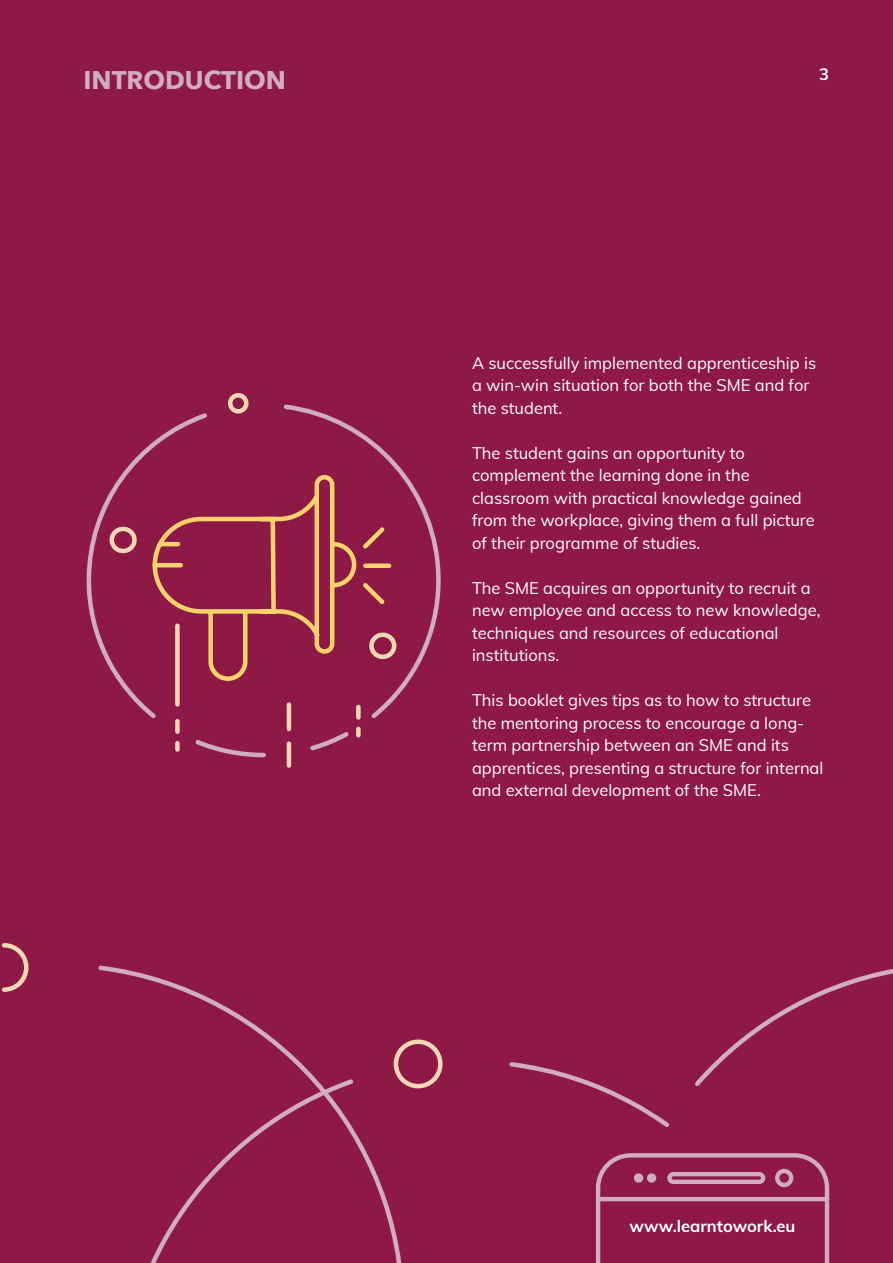
<style>
.page{position:relative;width:893px;height:1263px;background:#8e1946}
.page>*{position:absolute;margin:0;border:0;box-sizing:border-box;transform-origin:0 0}
.t1{font:700 25.5px "Avenir Next";color:#d0aec2}
.t2{font:16.5px/22.5px "Muli";color:#fff}
.t3{font:700 16.5px "Muli";color:#fff}
</style>
<div class="page">
<svg style="left:98px;top:965px;width:309px;height:94px"></svg>
<svg style="left:1px;top:943px;width:28px;height:49px"></svg>
<svg style="left:150px;top:1059px;width:458px;height:204px"></svg>
<div style="left:394px;top:1039px;width:49px;height:49px;border:4px solid #f2d9b5;border-radius:50%"></div>
<svg style="left:608px;top:969px;width:285px;height:294px"></svg>
<svg style="left:86px;top:402px;width:355px;height:357px"></svg>
<div style="left:228px;top:393px;width:20px;height:21px;border:4px solid #f2d8b5;border-radius:50%"></div>
<div style="left:175px;top:721px;width:5px;height:11px;background:#f2d8b5"></div>
<svg style="left:175px;top:743px;width:5px;height:6px"></svg>
<div style="left:356px;top:707px;width:5px;height:10px;background:#f2d8b5"></div>
<svg style="left:356px;top:729px;width:5px;height:6px"></svg>
<div style="left:175px;top:626px;width:5px;height:78px;background:#f2d8b5"></div>
<hr style="left:287px;top:704px;width:4px;height:25px;background:#f2d8b5">
<hr style="left:287px;top:743px;width:4px;height:23px;background:#f2d8b5">
<svg style="left:107px;top:524px;width:292px;height:137px"></svg>
<svg style="left:150px;top:477px;width:244px;height:206px"></svg>
<svg style="left:596px;top:1153px;width:233px;height:110px"></svg>
<div style="left:647px;top:1173px;width:9px;height:10px;background:#d0adc1;border-radius:50%"></div>
<div style="left:634px;top:1173px;width:9px;height:10px;background:#d0adc1;border-radius:50%"></div>
<h1 class="t1" style="left:83px;top:58px;width:204px">INTRODUCTION</h1>
<p class="t3" style="left:819px;top:62px;width:11px">3</p>
<p class="t2" style="left:472px;top:351px;width:346px">A successfully implemented apprenticeship is a win-win situation for both the SME and for the student.</p>
<p class="t2" style="left:472px;top:441px;width:344px">The student gains an opportunity to complement the learning done in the classroom with practical knowledge gained from the workplace, giving them a full picture of their programme of studies.</p>
<p class="t2" style="left:472px;top:576px;width:350px">The SME acquires an opportunity to recruit a new employee and access to new knowledge, techniques and resources of educational institutions.</p>
<p class="t2" style="left:472px;top:688px;width:353px">This booklet gives tips as to how to structure the mentoring process to encourage a long&shy;term partnership between an SME and its apprentices, presenting a structure for internal and external development of the SME.</p>
<p class="t3" style="left:630px;top:1214px;width:167px">www.learntowork.eu</p>
</div>
